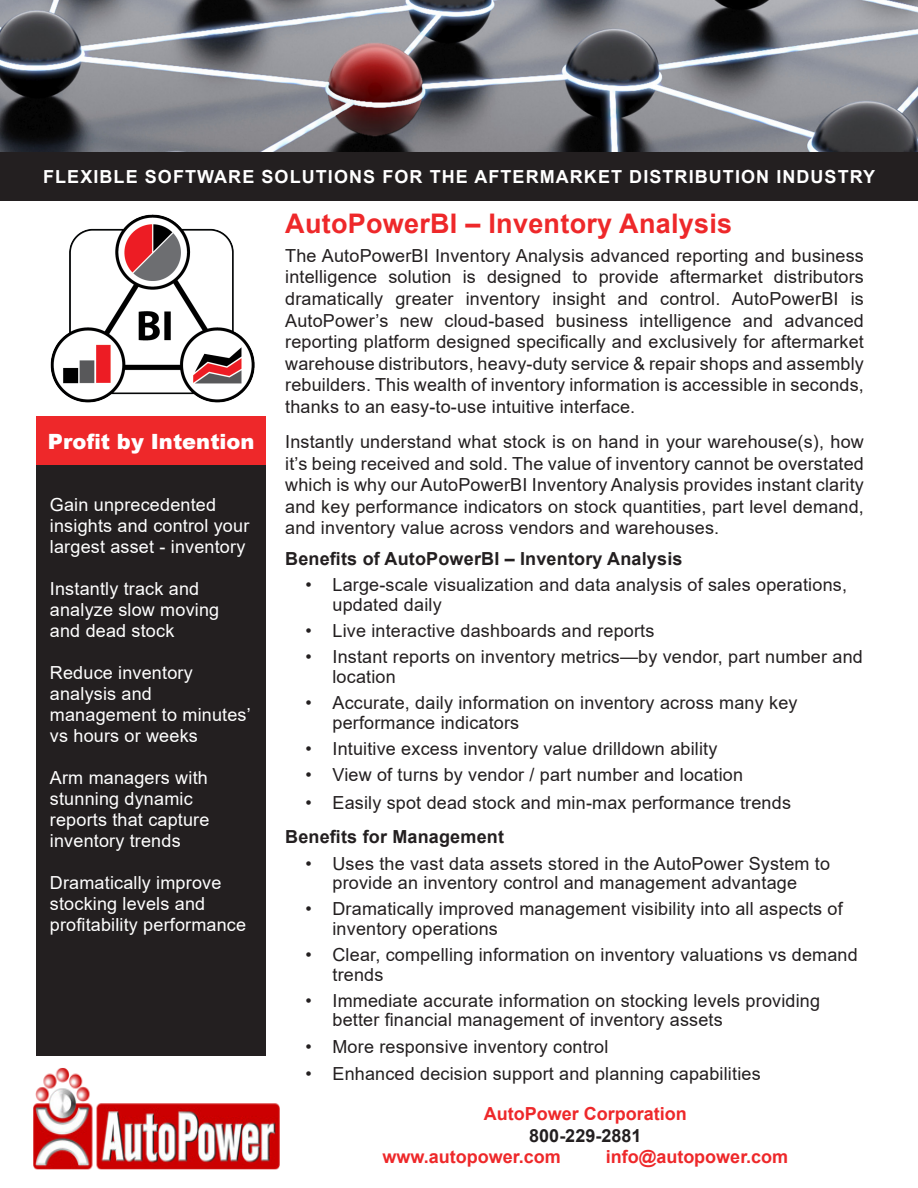
<style>
.page{position:relative;width:918px;height:1188px;background:#fff}
.page>*{position:absolute;margin:0;border:0;box-sizing:border-box;transform-origin:0 0}
.t1{font:700 27px "Arial";letter-spacing:.01em;color:#ee282a}
.t2{font:900 21px "Arial";color:#fff}
.t3{font:18px/21.6px "Arial";letter-spacing:.01em;color:#231f20}
.t4{font:18px/21px "Arial";letter-spacing:.01em;color:#fff}
.t5{font:700 18px "Arial";letter-spacing:.01em;color:#231f20}
.t6{font:700 18px "Arial";letter-spacing:.06em;color:#fff}
.t7{font:700 18px "Arial";color:#ee282a}
</style>
<div class="page">
<svg style="left:0;top:0;width:918px;height:152px;background:#7c7a80"></svg>
<div style="left:0;top:152px;width:918px;height:48px;background:#231f20"></div>
<img style="left:50px;top:214px;width:205px;height:189px">
<div style="left:36px;top:465px;width:230px;height:590px;background:#231f20"></div>
<img style="left:33px;top:1068px;width:247px;height:102px">
<div style="left:36px;top:417px;width:230px;height:48px;background:#ee282a"></div>
<p class="t6" style="left:43px;top:164px;width:834px">FLEXIBLE SOFTWARE SOLUTIONS FOR THE AFTERMARKET DISTRIBUTION INDUSTRY</p>
<p class="t2" style="left:48px;top:426px;width:208px">Profit by Intention</p>
<p class="t4" style="left:50px;top:494px;width:201px">Gain unprecedented insights and control your largest asset - inventory</p>
<p class="t4" style="left:50px;top:578px;width:171px">Instantly track and analyze slow moving and dead stock</p>
<p class="t4" style="left:50px;top:662px;width:202px">Reduce inventory analysis and management to minutes’ vs hours or weeks</p>
<p class="t4" style="left:50px;top:768px;width:161px">Arm managers with stunning dynamic reports that capture inventory trends</p>
<p class="t4" style="left:50px;top:873px;width:198px">Dramatically improve stocking levels and profitability performance</p>
<h1 class="t1" style="left:285px;top:205px;width:448px">AutoPowerBI – Inventory Analysis</h1>
<p class="t3" style="left:285px;top:244px;width:580px;text-align:justify">The AutoPowerBI Inventory Analysis advanced reporting and business intelligence solution is designed to provide aftermarket distributors dramatically greater inventory insight and control. AutoPowerBI is AutoPower’s new cloud-based business intelligence and advanced reporting platform designed specifically and exclusively for aftermarket warehouse distributors, heavy-duty service &amp; repair shops and assembly rebuilders. This wealth of inventory information is accessible in seconds, thanks to an easy-to-use intuitive interface.</p>
<p class="t3" style="left:285px;top:431px;width:580px;text-align:justify">Instantly understand what stock is on hand in your warehouse(s), how it’s being received and sold. The value of inventory cannot be overstated which is why our AutoPowerBI Inventory Analysis provides instant clarity and key performance indicators on stock quantities, part level demand, and inventory value across vendors and warehouses.</p>
<p class="t5" style="left:285px;top:546px;width:399px">Benefits of AutoPowerBI – Inventory Analysis</p>
<p class="t3" style="left:332px;top:575px;width:516px;line-height:19.5px;text-indent:-27px">• Large-scale visualization and data analysis of sales operations, updated daily</p>
<p class="t3" style="left:305px;top:620px;width:350px">• Live interactive dashboards and reports</p>
<p class="t3" style="left:332px;top:647px;width:532px;line-height:19.5px;text-indent:-27px">• Instant reports on inventory metrics—by vendor, part number and location</p>
<p class="t3" style="left:332px;top:693px;width:467px;line-height:19.5px;text-indent:-27px">• Accurate, daily information on inventory across many key performance indicators</p>
<p class="t3" style="left:305px;top:738px;width:413px">• Intuitive excess inventory value drilldown ability</p>
<p class="t3" style="left:305px;top:764px;width:439px">• View of turns by vendor / part number and location</p>
<p class="t3" style="left:305px;top:792px;width:487px">• Easily spot dead stock and min-max performance trends</p>
<p class="t5" style="left:285px;top:824px;width:220px">Benefits for Management</p>
<p class="t3" style="left:305px;top:853px;width:526px;line-height:19.5px;text-align:center">• Uses the vast data assets stored in the AutoPower System to provide an inventory control and management advantage</p>
<p class="t3" style="left:332px;top:899px;width:512px;line-height:19.5px;text-indent:-27px">• Dramatically improved management visibility into all aspects of inventory operations</p>
<p class="t3" style="left:332px;top:945px;width:527px;line-height:19.5px;text-indent:-27px">• Clear, compelling information on inventory valuations vs demand trends</p>
<p class="t3" style="left:332px;top:991px;width:489px;line-height:19.5px;text-indent:-27px">• Immediate accurate information on stocking levels providing better financial management of inventory assets</p>
<p class="t3" style="left:305px;top:1035px;width:304px">• More responsive inventory control</p>
<p class="t3" style="left:305px;top:1063px;width:457px">• Enhanced decision support and planning capabilities</p>
<p class="t7" style="left:484px;top:1101px;width:205px">AutoPower Corporation</p>
<p class="t5" style="left:529px;top:1123px;width:114px">800-229-2881</p>
<p class="t7" style="left:382px;top:1144px;width:180px">www.autopower.com</p>
<p class="t7" style="left:606px;top:1144px;width:184px">info@autopower.com</p>
</div>
